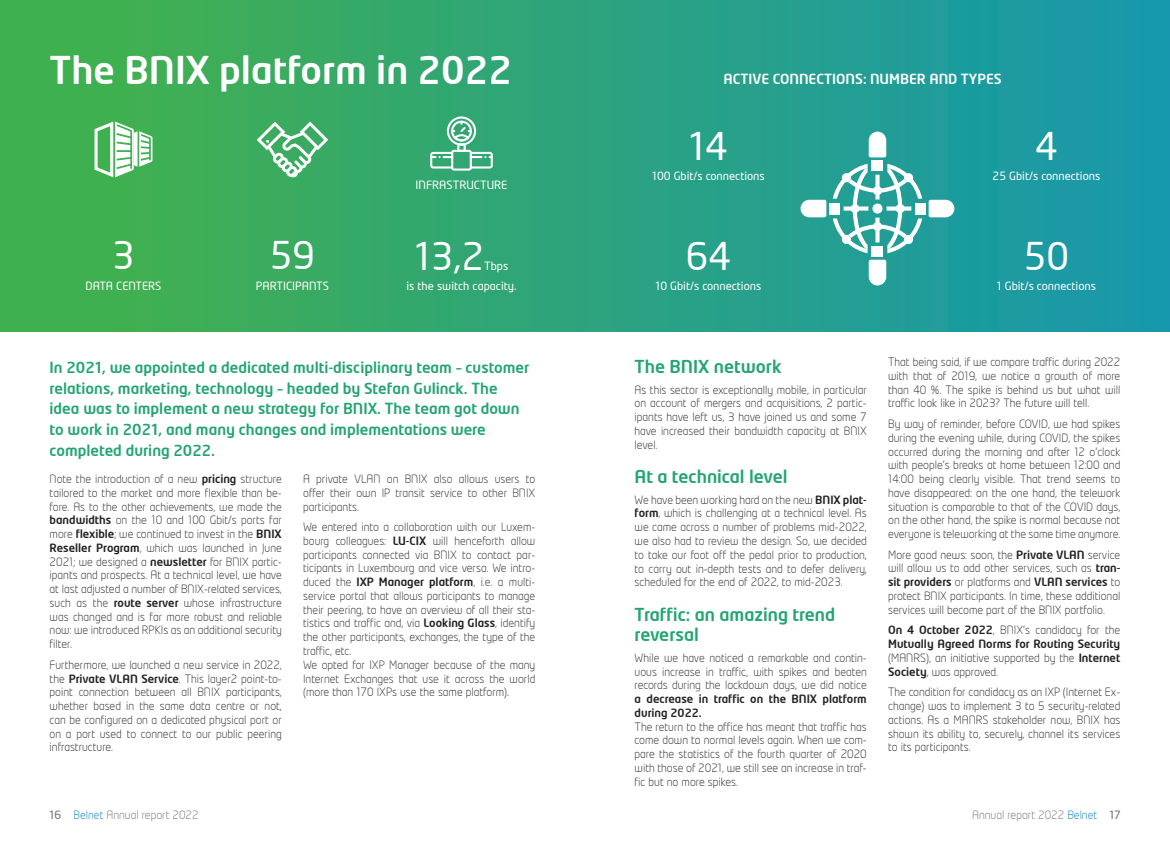
<style>
.page{position:relative;width:1170px;height:851px;background:#fff}
.page>*{position:absolute;margin:0;border:0;box-sizing:border-box;transform-origin:0 0}
.t1{font:500 37.5px "Neo Tech";color:#fff}
.t2{font:37.5px "Neo Tech";color:#fff}
.t3{font:500 17.5px/20.6px "Neo Tech";color:#22a571}
.t4{font:500 15px/20.6px "Neo Tech";color:#22a571}
.t5{font:500 13.75px "Neo Tech";color:#fff}
.t6{font:300 11.25px/13.8px "Neo Tech";color:#231f20;text-align:justify}
.t7{font:11.25px/20.9px "Neo Tech";color:#fff}
.t8{font:300 11.25px "Neo Tech";color:#6c6d70}
.t9{font:500 11.25px/13.8px "Neo Tech";color:#231f20}
.s1{font-weight:500}
.s2{font-weight:400}
.s3{color:#0079c2}
</style>
<div class="page">
<div style="left:0;top:0;width:1169px;height:331px;background:linear-gradient(to right,#44b149,#1797af)"></div>
<svg style="left:92px;top:119px;width:60px;height:61px"></svg>
<svg style="left:257px;top:121px;width:71px;height:56px"></svg>
<svg style="left:430px;top:116px;width:63px;height:54px"></svg>
<svg style="left:832px;top:164px;width:90px;height:89px"></svg>
<div style="left:872px;top:203px;width:10px;height:10px;background:#fff;border-radius:50%"></div>
<div style="left:829px;top:203px;width:10px;height:11px;background:#fff"></div>
<svg style="left:800px;top:200px;width:26px;height:17px"></svg>
<div style="left:871px;top:160px;width:12px;height:10px;background:#fff"></div>
<svg style="left:868px;top:132px;width:18px;height:25px"></svg>
<div style="left:915px;top:203px;width:10px;height:11px;background:#fff"></div>
<svg style="left:928px;top:200px;width:26px;height:17px"></svg>
<div style="left:871px;top:246px;width:12px;height:11px;background:#fff"></div>
<svg style="left:868px;top:260px;width:18px;height:25px"></svg>
<h1 class="t1" style="left:50px;top:46px;width:464px">The BNIX platform in 2022</h1>
<h1 class="t2" style="left:112px;top:232px;width:24px">3</h1>
<p class="t7" style="left:86px;top:275px;width:77px">DATA CENTERS</p>
<h1 class="t2" style="left:270px;top:232px;width:47px">59</h1>
<p class="t7" style="left:256px;top:275px;width:75px">PARTICIPANTS</p>
<p class="t7" style="left:415px;top:174px;width:93px">INFRASTRUCTURE</p>
<h1 class="t2" style="left:414px;top:233px;width:71px">13,2</h1>
<p class="t7" style="left:406px;top:255px;width:111px;text-indent:78px">Tbps is the switch capacity.</p>
<p class="t4" style="left:50px;top:357px;width:481px">In 2021, we appointed a dedicated multi-disciplinary team – customer relations, marketing, technology – headed by Stefan Gulinck. The idea was to implement a new strategy for BNIX. The team got down to work in 2021, and many changes and implementations were completed during 2022.</p>
<p class="t6" style="left:50px;top:472px;width:234px">Note the introduction of a new <span class="s1">pricing</span> structure tailored to the market and more flexible than be&shy;fore. As to the other achievements, we made the <span class="s1">bandwidths</span> on the 10 and 100 Gbit/s ports far more <span class="s1">flexible</span>; we continued to invest in the <span class="s1">BNIX Reseller Program</span>, which was launched in June 2021; we designed a <span class="s1">newsletter</span> for BNIX partic&shy;ipants and prospects. At a technical level, we have at last adjusted a number of BNIX-related services, such as the <span class="s1">route server</span> whose infrastructure was changed and is far more robust and reliable now: we introduced RPKIs as an additional security filter.</p>
<p class="t6" style="left:50px;top:657px;width:234px">Furthermore, we launched a new service in 2022, the <span class="s1">Private VLAN Service</span>. This layer2 point-to&shy;point connection between all BNIX participants, whether based in the same data centre or not, can be configured on a dedicated physical port or on a port used to connect to our public peering infrastructure.</p>
<p class="t6" style="left:303px;top:472px;width:234px">A private VLAN on BNIX also allows users to offer their own IP transit service to other BNIX participants.</p>
<p class="t6" style="left:303px;top:520px;width:234px;text-align:left">We entered into a collaboration with our Luxem&shy;bourg colleagues: <span class="s1">LU-CIX</span> will henceforth allow participants connected via BNIX to contact par&shy;ticipants in Luxembourg and vice versa. We intro&shy;duced the <span class="s1">IXP Manager platform</span>, i.e. a multi&shy;service portal that allows participants to manage their peering, to have an overview of all their sta&shy;tistics and traffic and, via <span class="s1">Looking Glass</span>, identify the other participants, exchanges, the type of the traffic, etc.<br>We opted for IXP Manager because of the many Internet Exchanges that use it across the world (more than 170 IXPs use the same platform).</p>
<p class="t5" style="left:723px;top:70px;width:280px">ACTIVE CONNECTIONS: NUMBER AND TYPES</p>
<h1 class="t2" style="left:689px;top:123px;width:40px">14</h1>
<p class="t7" style="left:652px;top:165px;width:114px">100 Gbit/s connections</p>
<h1 class="t2" style="left:685px;top:233px;width:47px">64</h1>
<p class="t7" style="left:655px;top:275px;width:107px">10 Gbit/s connections</p>
<h1 class="t2" style="left:1035px;top:123px;width:24px">4</h1>
<p class="t7" style="left:992px;top:165px;width:109px">25 Gbit/s connections</p>
<h1 class="t2" style="left:1023px;top:233px;width:47px">50</h1>
<p class="t7" style="left:996px;top:275px;width:100px">1 Gbit/s connections</p>
<h2 class="t3" style="left:634px;top:356px;width:148px">The BNIX network</h2>
<p class="t6" style="left:634px;top:382px;width:234px">As this sector is exceptionally mobile, in particular on account of mergers and acquisitions, 2 partic&shy;ipants have left us, 3 have joined us and some 7 have increased their bandwidth capacity at BNIX level.</p>
<h2 class="t3" style="left:634px;top:466px;width:154px">At a technical level</h2>
<p class="t6" style="left:634px;top:492px;width:234px">We have been working hard on the new <span class="s1">BNIX plat&shy;form</span>, which is challenging at a technical level. As we came across a number of problems mid-2022, we also had to review the design. So, we decided to take our foot off the pedal prior to production, to carry out in-depth tests and to defer delivery, scheduled for the end of 2022, to mid-2023.</p>
<h2 class="t3" style="left:634px;top:603px;width:202px">Traffic: an amazing trend reversal</h2>
<p class="t6" style="left:634px;top:650px;width:234px">While we have noticed a remarkable and contin&shy;uous increase in traffic, with spikes and beaten records during the lockdown days, we did notice</p>
<p class="t9" style="left:634px;top:691px;width:234px">a decrease in traffic on the BNIX platform during 2022.</p>
<p class="t6" style="left:634px;top:719px;width:234px">The return to the office has meant that traffic has come down to normal levels again. When we com&shy;pare the statistics of the fourth quarter of 2020 with those of 2021, we still see an increase in traf&shy;fic but no more spikes.</p>
<p class="t6" style="left:888px;top:355px;width:234px">That being said, if we compare traffic during 2022 with that of 2019, we notice a growth of more than 40 %. The spike is behind us but what will traffic look like in 2023? The future will tell.</p>
<p class="t6" style="left:888px;top:417px;width:234px">By way of reminder, before COVID, we had spikes during the evening while, during COVID, the spikes occurred during the morning and after 12 o’clock with people’s breaks at home between 12:00 and 14:00 being clearly visible. That trend seems to have disappeared: on the one hand, the telework situation is comparable to that of the COVID days, on the other hand, the spike is normal because not everyone is teleworking at the same time anymore.</p>
<p class="t6" style="left:888px;top:547px;width:234px">More good news: soon, the <span class="s1">Private VLAN</span> service will allow us to add other services, such as <span class="s1">tran&shy;sit providers</span> or platforms and <span class="s1">VLAN services</span> to protect BNIX participants. In time, these additional services will become part of the BNIX portfolio.</p>
<p class="t6" style="left:888px;top:623px;width:234px"><span class="s1">On 4 October 2022</span>, BNIX’s candidacy for the <span class="s1">Mutually Agreed Norms for Routing Security </span>(MANRS), an initiative supported by the <span class="s1">Internet Society</span>, was approved.</p>
<p class="t6" style="left:888px;top:685px;width:234px">The condition for candidacy as an IXP (Internet Ex&shy;change) was to implement 3 to 5 security-related actions. As a MANRS stakeholder now, BNIX has shown its ability to, securely, channel its services to its participants.</p>
<p class="t8" style="left:50px;top:807px;width:150px"><span class="s2">16</span> <span class="s3">Belnet</span> Annual report 2022</p>
<p class="t8" style="left:972px;top:807px;width:150px">Annual report 2022 <span class="s3">Belnet</span> <span class="s2">17</span></p>
</div>
